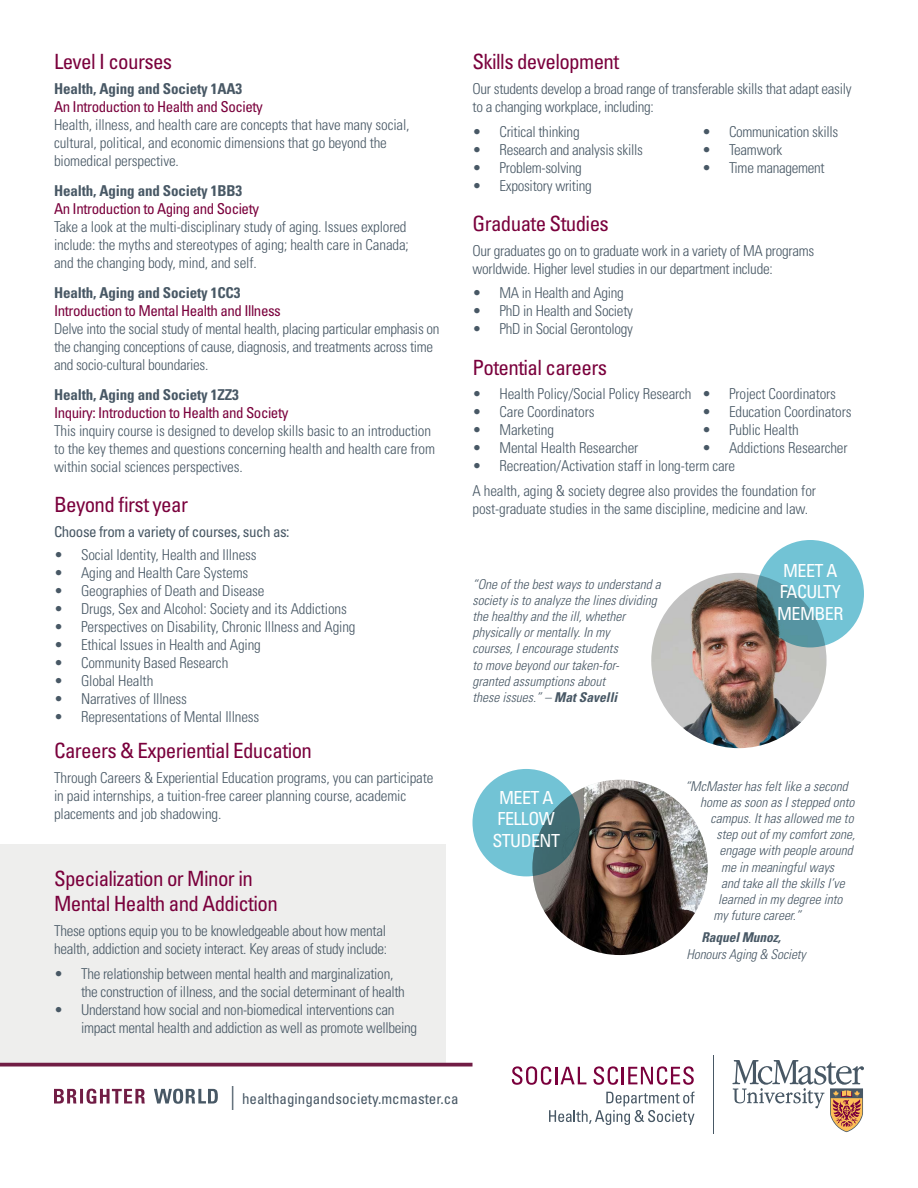
<style>
.page{position:relative;width:918px;height:1188px;background:#fff}
.page>*{position:absolute;margin:0;border:0;box-sizing:border-box;transform-origin:0 0}
.Body_Copy{font:condensed 21px/25.5px "Univers LT Std";letter-spacing:-.03em;color:#7a003c}
.Header_4{font:condensed 21px "Univers LT Std";letter-spacing:-.03em;color:#7a003c}
.Callout{font:condensed 18px/21.6px "Univers LT Std";letter-spacing:-.03em;color:#fff}
.Body_Copy-2{font:300 condensed 15px/18px "Univers LT Std";letter-spacing:-.01em;color:#485865}
.Body_Copy-3{font:condensed 15px "Univers LT Std";letter-spacing:-.03em;color:#7a003c}
.Body_Copy-4{font:700 condensed 15px "Univers LT Std";letter-spacing:-.01em;color:#485865}
.Body_Copy-5{font:condensed 15px "Univers LT Std";letter-spacing:-.03em;color:#485865}
.Callout-2{font:condensed 15px "Univers LT Std";color:#485865}
.Body_Copy-6{font:italic 300 condensed 13.5px/16.2px "Univers LT Std";color:#485865}
.s1{font-weight:700}
.s2{font-weight:300;font-size:24px}
</style>
<div class="page">
<div style="left:0;top:845px;width:446px;height:218px;background:#eeeeed"></div>
<img style="left:651px;top:573px;width:176px;height:175px;border-radius:88px">
<svg style="left:757px;top:540px;width:107px;height:107px;background:#66aebd"></svg>
<img style="left:532px;top:780px;width:176px;height:175px;border-radius:88px">
<svg style="left:473px;top:769px;width:107px;height:107px;background:#64abba"></svg>
<svg style="left:154px;top:1089px;width:64px;height:15px"></svg>
<svg style="left:54px;top:1089px;width:91px;height:15px"></svg>
<hr style="left:0;top:1063px;width:472px;height:3px;background:#711d45">
<svg style="left:732px;top:1060px;width:132px;height:73px"></svg>
<hr style="left:713px;top:1056px;width:1px;height:78px;background:#485865">
<svg style="left:512px;top:1066px;width:74px;height:19px"></svg>
<svg style="left:593px;top:1066px;width:101px;height:19px"></svg>
<svg style="left:549px;top:1092px;width:146px;height:33px"></svg>
<h2 class="Header_4" style="left:54px;top:48px;width:120px">Level I courses</h2>
<p class="Body_Copy-4" style="left:54px;top:79px;width:190px">Health, Aging and Society 1AA3</p>
<p class="Body_Copy-3" style="left:54px;top:97px;width:210px">An Introduction to Health and Society</p>
<p class="Body_Copy-2" style="left:54px;top:116px;width:357px">Health, illness, and health care are concepts that have many social, cultural, political, and economic dimensions that go beyond the biomedical perspective.</p>
<p class="Body_Copy-4" style="left:54px;top:181px;width:190px">Health, Aging and Society 1BB3</p>
<p class="Body_Copy-3" style="left:54px;top:199px;width:207px">An Introduction to Aging and Society</p>
<p class="Body_Copy-2" style="left:54px;top:218px;width:356px">Take a look at the multi-disciplinary study of aging. Issues explored include: the myths and stereotypes of aging; health care in Canada;</p>
<p class="Body_Copy-2" style="left:54px;top:248px;width:204px;line-height:30px">and the changing body, mind, and self.<br><span class="s1">Health, Aging and Society 1CC3</span></p>
<p class="Body_Copy-3" style="left:54px;top:301px;width:228px">Introduction to Mental Health and Illness</p>
<p class="Body_Copy-2" style="left:54px;top:320px;width:387px">Delve into the social study of mental health, placing particular emphasis on the changing conceptions of cause, diagnosis, and treatments across time and socio-cultural boundaries.</p>
<p class="Body_Copy-4" style="left:54px;top:385px;width:186px">Health, Aging and Society 1ZZ3</p>
<p class="Body_Copy-3" style="left:54px;top:403px;width:236px">Inquiry: Introduction to Health and Society</p>
<p class="Body_Copy-2" style="left:54px;top:422px;width:383px">This inquiry course is designed to develop skills basic to an introduction to the key themes and questions concerning health and health care from within social sciences perspectives.</p>
<p class="Body_Copy" style="left:54px;top:492px;width:136px">Beyond first year</p>
<p class="Body_Copy-5" style="left:54px;top:522px;width:237px">Choose from a variety of courses, such as:</p>
<p class="Body_Copy-2" style="left:54px;top:546px;width:204px">• Social Identity, Health and Illness</p>
<p class="Body_Copy-2" style="left:54px;top:564px;width:196px">• Aging and Health Care Systems</p>
<p class="Body_Copy-2" style="left:54px;top:582px;width:212px">• Geographies of Death and Disease</p>
<p class="Body_Copy-2" style="left:54px;top:600px;width:294px">• Drugs, Sex and Alcohol: Society and its Addictions</p>
<p class="Body_Copy-2" style="left:54px;top:618px;width:303px">• Perspectives on Disability, Chronic Illness and Aging</p>
<p class="Body_Copy-2" style="left:54px;top:636px;width:208px">• Ethical Issues in Health and Aging</p>
<p class="Body_Copy-2" style="left:54px;top:654px;width:176px">• Community Based Research</p>
<p class="Body_Copy-2" style="left:54px;top:672px;width:101px">• Global Health</p>
<p class="Body_Copy-2" style="left:54px;top:690px;width:135px">• Narratives of Illness</p>
<p class="Body_Copy-2" style="left:54px;top:708px;width:207px">• Representations of Mental Illness</p>
<p class="Body_Copy" style="left:54px;top:738px;width:260px">Careers &amp; Experiential Education</p>
<p class="Body_Copy-2" style="left:54px;top:769px;width:381px">Through Careers &amp; Experiential Education programs, you can participate in paid internships, a tuition-free career planning course, academic placements and job shadowing.</p>
<p class="Body_Copy" style="left:54px;top:865px;width:225px">Specialization or Minor in<br>Mental Health and Addiction</p>
<p class="Body_Copy-2" style="left:54px;top:922px;width:335px">These options equip you to be knowledgeable about how mental health, addiction and society interact. Key areas of study include:</p>
<p class="Body_Copy-2" style="left:81px;top:964px;width:325px;text-indent:-27px">• The relationship between mental health and marginalization, the construction of illness, and the social determinant of health</p>
<p class="Body_Copy-2" style="left:54px;top:1000px;width:342px">• Understand how social and non-biomedical interventions can</p>
<p class="Body_Copy-2" style="left:81px;top:1018px;width:338px">impact mental health and addiction as well as promote wellbeing</p>
<h2 class="Header_4" style="left:472px;top:48px;width:148px">Skills development</h2>
<p class="Body_Copy-2" style="left:472px;top:80px;width:381px">Our students develop a broad range of transferable skills that adapt easily to a changing workplace, including:</p>
<p class="Body_Copy-2" style="left:472px;top:122px;width:109px">• Critical thinking</p>
<p class="Body_Copy-2" style="left:702px;top:122px;width:138px">• Communication skills</p>
<p class="Body_Copy-2" style="left:472px;top:140px;width:172px">• Research and analysis skills</p>
<p class="Body_Copy-2" style="left:702px;top:140px;width:82px">• Teamwork</p>
<p class="Body_Copy-2" style="left:472px;top:158px;width:111px">• Problem-solving</p>
<p class="Body_Copy-2" style="left:702px;top:158px;width:124px">• Time management</p>
<p class="Body_Copy-2" style="left:472px;top:176px;width:121px">• Expository writing</p>
<p class="Body_Copy" style="left:472px;top:210px;width:138px">Graduate Studies</p>
<p class="Body_Copy-2" style="left:472px;top:241px;width:343px">Our graduates go on to graduate work in a variety of MA programs worldwide. Higher level studies in our department include:</p>
<p class="Body_Copy-2" style="left:472px;top:284px;width:153px">• MA in Health and Aging</p>
<p class="Body_Copy-2" style="left:472px;top:302px;width:162px">• PhD in Health and Society</p>
<p class="Body_Copy-2" style="left:472px;top:320px;width:162px">• PhD in Social Gerontology</p>
<p class="Body_Copy" style="left:472px;top:354px;width:136px">Potential careers</p>
<p class="Body_Copy-2" style="left:472px;top:385px;width:365px">• Health Policy/Social Policy Research • Project Coordinators</p>
<p class="Body_Copy-2" style="left:472px;top:403px;width:124px">• Care Coordinators</p>
<p class="Body_Copy-2" style="left:702px;top:403px;width:151px">• Education Coordinators</p>
<p class="Body_Copy-2" style="left:472px;top:421px;width:83px">• Marketing</p>
<p class="Body_Copy-2" style="left:702px;top:421px;width:98px">• Public Health</p>
<p class="Body_Copy-2" style="left:472px;top:439px;width:167px">• Mental Health Researcher</p>
<p class="Body_Copy-2" style="left:702px;top:439px;width:147px">• Addictions Researcher</p>
<p class="Body_Copy-2" style="left:472px;top:457px;width:264px">• Recreation/Activation staff in long-term care</p>
<p class="Body_Copy-2" style="left:472px;top:482px;width:345px">A health, aging &amp; society degree also provides the foundation for post-graduate studies in the same discipline, medicine and law.</p>
<p class="Body_Copy-6" style="left:472px;top:576px;width:190px">“One of the best ways to understand a society is to analyze the lines dividing the healthy and the ill, whether physically or mentally. In my<br>courses, I encourage students<br>to move beyond our taken-for-<br>granted assumptions about<br>these issues.” – <span class="s1">Mat Savelli</span></p>
<p class="Callout" style="left:780px;top:559px;width:63px">MEET A<br>FACULTY</p>
<p class="Callout" style="left:777px;top:603px;width:68px">MEMBER</p>
<p class="Callout" style="left:498px;top:786px;width:59px">MEET A<br>FELLOW</p>
<p class="Callout" style="left:492px;top:829px;width:69px">STUDENT</p>
<p class="Body_Copy-6" style="left:685px;top:778px;width:164px">“McMaster has felt like a second</p>
<p class="Body_Copy-6" style="left:700px;top:794px;width:156px">home as soon as I stepped onto</p>
<p class="Body_Copy-6" style="left:711px;top:810px;width:145px">campus. It has allowed me to</p>
<p class="Body_Copy-6" style="left:717px;top:827px;width:140px">step out of my comfort zone,</p>
<p class="Body_Copy-6" style="left:720px;top:843px;width:135px">engage with people around</p>
<p class="Body_Copy-6" style="left:721px;top:859px;width:115px">me in meaningful ways</p>
<p class="Body_Copy-6" style="left:721px;top:875px;width:125px">and take all the skills I’ve</p>
<p class="Body_Copy-6" style="left:718px;top:891px;width:126px">learned in my degree into</p>
<p class="Body_Copy-6" style="left:714px;top:908px;width:89px">my future career.”</p>
<p class="Body_Copy-6" style="left:687px;top:930px;width:121px;text-indent:15px"><span class="s1">Raquel Munoz,<br></span>Honours Aging &amp; Society</p>
<p class="Callout-2" style="left:230px;top:1089px;width:230px"><span class="s2">|</span> healthagingandsociety.mcmaster.ca</p>
</div>
